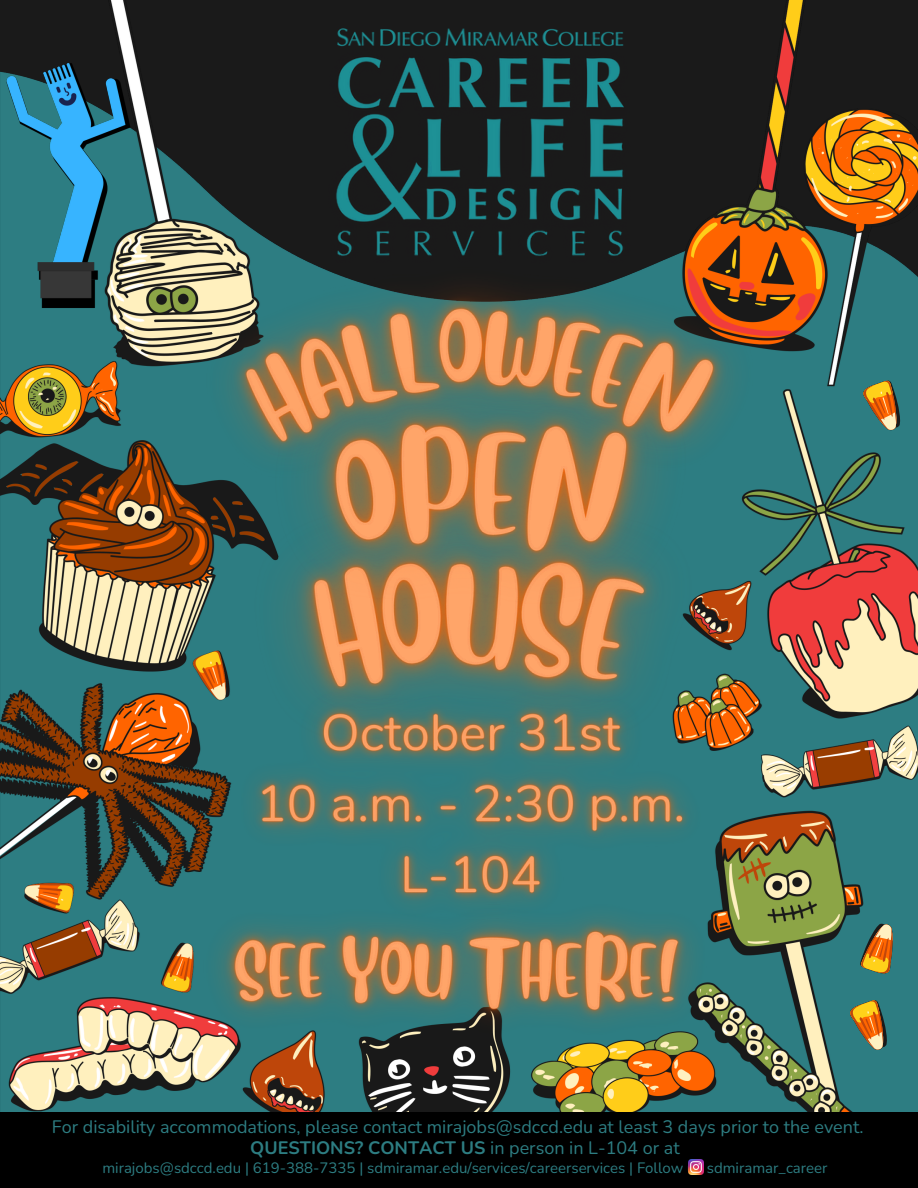
<style>
.page{position:relative;width:918px;height:1188px;background:#fff}
.page>*{position:absolute;margin:0;border:0;box-sizing:border-box;transform-origin:0 0}
.t1{font:18px "Nunito";color:#2d7d82}
.t2{font:700 18px "Nunito";color:#2d7d82}
.t3{font:15px "Nunito";color:#2d7d82}
.s1{font-weight:400}
</style>
<div class="page">
<img style="left:0;top:0;width:918px;height:1113px">
<img style="left:142px;top:191px;width:674px;height:365px">
<img style="left:778px;top:719px;width:140px;height:85px">
<img style="left:260px;top:29px;width:440px;height:241px">
<img style="left:0;top:56px;width:137px;height:259px">
<div style="left:0;top:1113px;width:918px;height:75px;background:#000"></div>
<svg style="left:850px;top:1000px;width:37px;height:50px;background:#98844a"></svg>
<svg style="left:860px;top:924px;width:33px;height:50px;background:#a68543"></svg>
<svg style="left:863px;top:381px;width:37px;height:49px;background:#9b8449"></svg>
<img style="left:182px;top:402px;width:596px;height:442px">
<img style="left:203px;top:708px;width:535px;height:150px">
<img style="left:172px;top:858px;width:572px;height:224px">
<img style="left:201px;top:270px;width:554px;height:438px">
<img style="left:689px;top:1160px;width:14px;height:14px">
<h1 class="t1" style="left:52px;top:1115px;width:813px">For disability accommodations, please contact mirajobs@sdccd.edu at least 3 days prior to the event.</h1>
<p class="t2" style="left:250px;top:1136px;width:431px">QUESTIONS? CONTACT US <span class="s1">in person in L-104 or at</span></p>
<p class="t3" style="left:102px;top:1158px;width:727px">mirajobs@sdccd.edu | 619-388-7335 | sdmiramar.edu/services/careerservices | Follow us sdmiramar_career</p>
</div>
